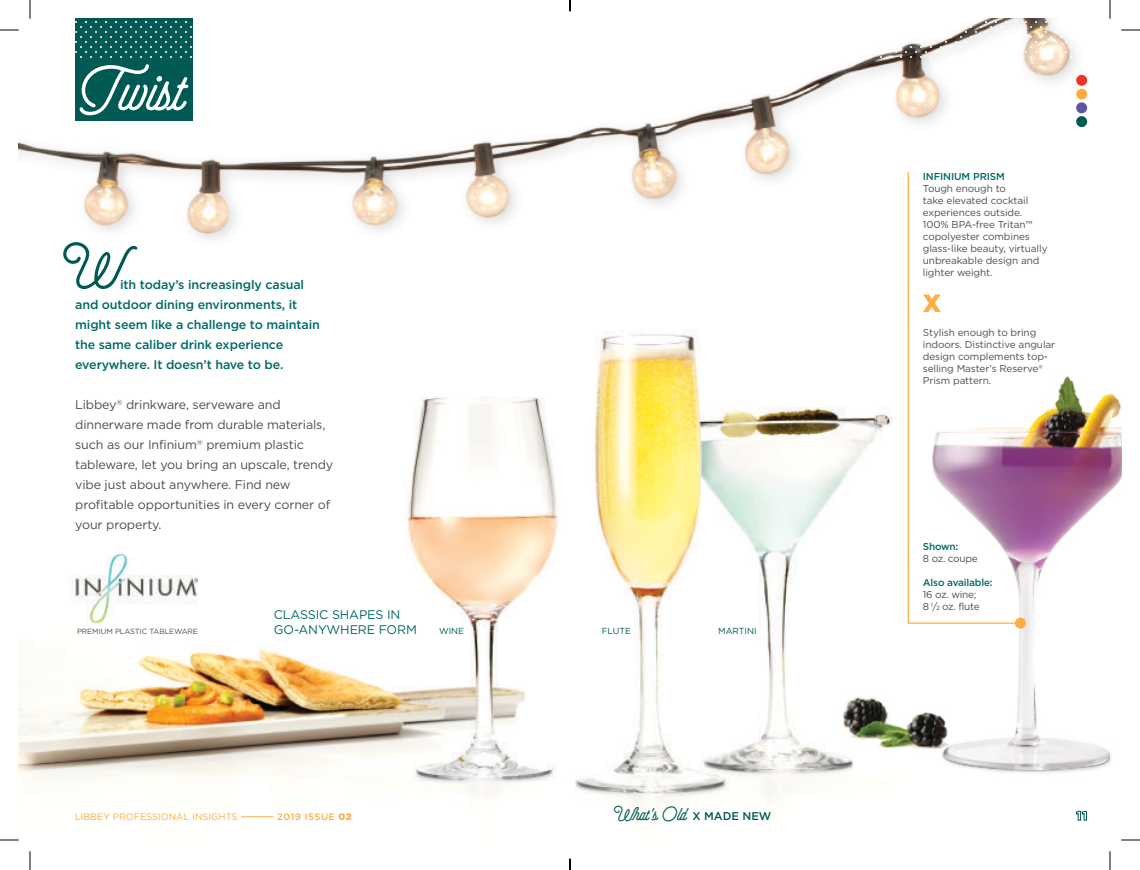
<style>
.page{position:relative;width:1140px;height:870px;background:#fff}
.page>*{position:absolute;margin:0;border:0;box-sizing:border-box;transform-origin:0 0}
.t1{font:900 65px "Selfie";color:#fff}
.t2{font:900 60px "Selfie";color:#005953}
.t3{font:900 25px "Gotham";color:#ffad40}
.t4{font:20px "Selfie Printed";color:#005953}
.t5{font:12.5px/20px "Gotham";letter-spacing:-.01em;color:#4d4d4f}
.t6{font:500 12.5px/20px "Gotham";letter-spacing:-.01em;color:#006a66}
.t7{font:12.5px "Gotham";letter-spacing:-.01em;color:#006a66}
.t8{font:10px/12px "Gotham";letter-spacing:-.01em;color:#4d4d4f}
.t9{font:500 10px "Gotham";letter-spacing:-.02em;color:#006a66}
.t10{font:9.38px "Gotham";color:#ffad40}
.t11{font:500 9.38px "Gotham";letter-spacing:.05em;color:#ffad40}
.t12{font:8.75px "Gotham";color:#005953}
.t13{font:7.5px "Gotham";letter-spacing:-.01em;color:#4d4d4f}
.s1{font-weight:900}
.s2{font-family:"Gotham";font-weight:500;font-size:11.25px}
.s3{font-size:5.88px}
</style>
<div class="page">
<img style="left:19px;top:58px;width:1069px;height:213px">
<img style="left:19px;top:320px;width:889px;height:498px">
<img style="left:835px;top:376px;width:286px;height:435px">
<svg style="left:1076px;top:811px;width:11px;height:10px"></svg>
<div style="left:75px;top:19px;width:117px;height:102px;background:#005953"></div>
<hr style="left:241px;top:816px;width:33px;height:1px;background:#ffad40">
<svg style="left:75px;top:19px;width:1001px;height:39px"></svg>
<div style="left:1076px;top:75px;width:11px;height:11px;background:#ee3624;border-radius:50%"></div>
<div style="left:1076px;top:89px;width:11px;height:11px;background:#ffad40;border-radius:50%"></div>
<div style="left:1076px;top:102px;width:11px;height:11px;background:#5d55a2;border-radius:50%"></div>
<div style="left:1076px;top:116px;width:11px;height:11px;background:#005953;border-radius:50%"></div>
<img style="left:68px;top:547px;width:130px;height:84px">
<hr style="left:908px;top:622px;width:112px;height:2px;background:#ffad40">
<div style="left:1015px;top:618px;width:11px;height:11px;background:#ffad40;border-radius:50%"></div>
<hr style="left:908px;top:172px;width:1px;height:451px;background:#ffad40">
<svg style="left:0;top:29px;width:19px;height:2px"></svg>
<svg style="left:1121px;top:29px;width:19px;height:2px"></svg>
<svg style="left:0;top:839px;width:19px;height:2px"></svg>
<svg style="left:1121px;top:839px;width:19px;height:2px"></svg>
<svg style="left:29px;top:0;width:2px;height:19px"></svg>
<svg style="left:29px;top:851px;width:2px;height:19px"></svg>
<svg style="left:1109px;top:0;width:2px;height:19px"></svg>
<svg style="left:1109px;top:851px;width:2px;height:19px"></svg>
<svg style="left:569px;top:0;width:2px;height:11px"></svg>
<svg style="left:569px;top:859px;width:2px;height:11px"></svg>
<p class="t1" style="left:82px;top:49px;width:104px">Twist</p>
<p class="t2" style="left:63px;top:229px;width:60px">W</p>
<p class="t6" style="left:120px;top:274px;width:186px">ith today’s increasingly casual</p>
<p class="t6" style="left:75px;top:294px;width:246px">and outdoor dining environments, it might seem like a challenge to maintain the same caliber drink experience everywhere. It doesn’t have to be.</p>
<p class="t5" style="left:75px;top:394px;width:260px">Libbey<sup>®</sup> drinkware, serveware and dinnerware made from durable materials, such as our Infinium<sup>®</sup> premium plastic tableware, let you bring an upscale, trendy vibe just about anywhere. Find new profitable opportunities in every corner of your property.</p>
<p class="t7" style="left:274px;top:607px;width:128px">CLASSIC SHAPES IN</p>
<p class="t7" style="left:274px;top:622px;width:144px">GO-ANYWHERE FORM</p>
<p class="t13" style="left:77px;top:627px;width:122px">PREMIUM PLASTIC TABLEWARE</p>
<p class="t12" style="left:439px;top:626px;width:27px">WINE</p>
<p class="t12" style="left:602px;top:626px;width:31px">FLUTE</p>
<p class="t12" style="left:718px;top:626px;width:40px">MARTINI</p>
<p class="t10" style="left:75px;top:812px;width:164px">LIBBEY PROFESSIONAL INSIGHTS</p>
<p class="t11" style="left:277px;top:812px;width:76px">2019 ISSUE <span class="s1">02</span></p>
<p class="t4" style="left:614px;top:802px;width:159px">What's Old <span class="s2">X MADE NEW</span></p>
<p class="t9" style="left:923px;top:170px;width:83px">INFINIUM PRISM</p>
<p class="t8" style="left:923px;top:182px;width:126px">Tough enough to<br>take elevated cocktail experiences outside.<br>100% BPA-free Tritan™ copolyester combines glass-like beauty, virtually unbreakable design and lighter weight.</p>
<p class="t3" style="left:923px;top:288px;width:20px">X</p>
<p class="t8" style="left:923px;top:326px;width:134px">Stylish enough to bring indoors. Distinctive angular design complements top&shy;selling Master’s Reserve<sup>®<br></sup>Prism pattern.</p>
<p class="t9" style="left:923px;top:541px;width:37px">Shown:</p>
<p class="t8" style="left:923px;top:552px;width:56px">8 oz. coupe</p>
<p class="t9" style="left:923px;top:577px;width:71px">Also available:</p>
<p class="t8" style="left:923px;top:588px;width:55px">16 oz. wine;</p>
<p class="t8" style="left:923px;top:600px;width:58px">8 <sup>1</sup>/<span class="s3">2</span> oz. flute</p>
</div>
